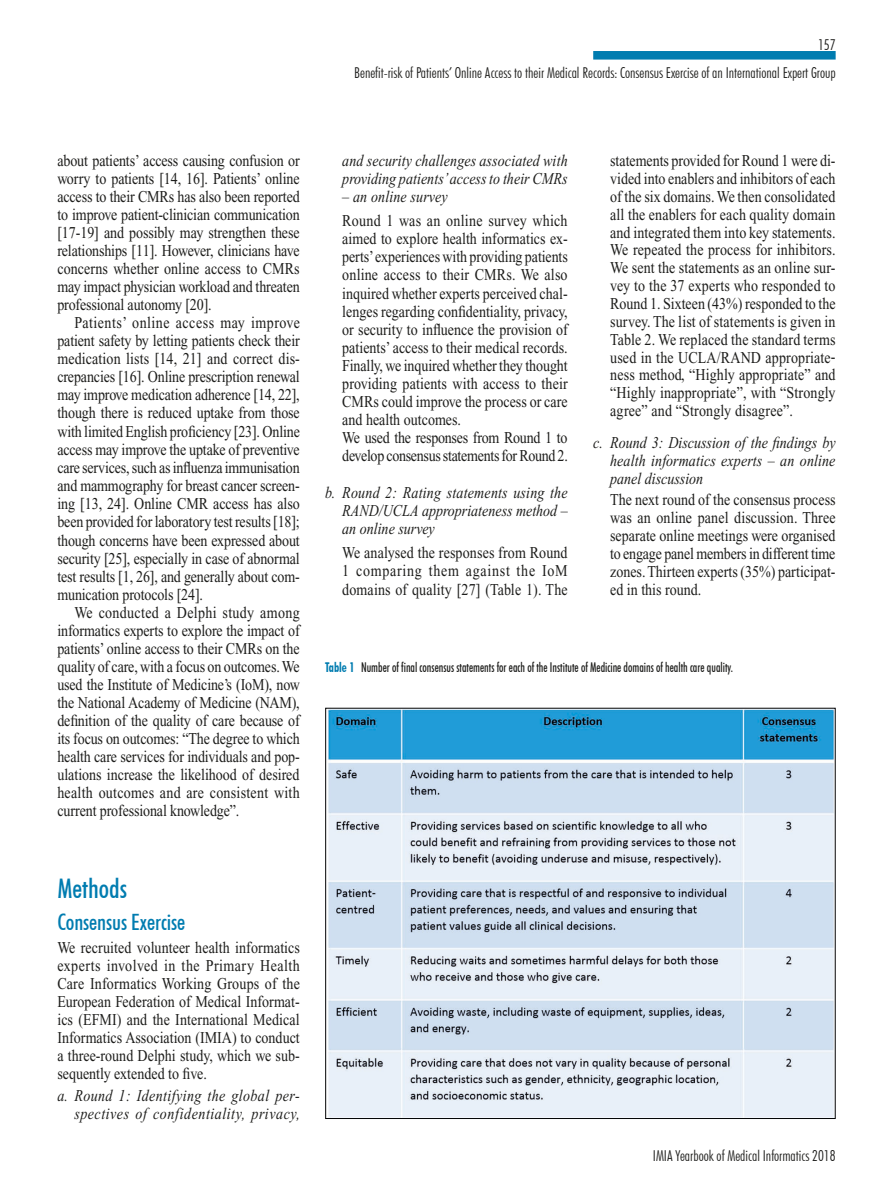
<style>
.page{position:relative;width:893px;height:1191px;background:#fff}
.page>*{position:absolute;margin:0;border:0;box-sizing:border-box;transform-origin:0 0}
.t1{font:500 condensed 27px "Futura BT";color:#007cb0}
.t2{font:500 condensed 22.5px "Futura BT";letter-spacing:-.005em;color:#007cb0}
.t3{font:16.5px/18px "Times";color:#1d1d1b;text-align:justify;scale:.85 1}
.t4{font:italic 16.5px/18px "Times";letter-spacing:.005em;color:#1d1d1b;text-align:justify;scale:.85 1}
.t5{font:italic 16.5px/18px "Times";letter-spacing:.035em;color:#1d1d1b;text-align:right;scale:.85 1}
.t6{font:300 condensed 15px/28px "Futura BT";color:#1d1d1b;text-align:right}
.t7{font:500 condensed 13.5px "Futura BT";color:#1d1d1b;scale:.85 1}
.s1{font-weight:700;color:#007cb0}
</style>
<div class="page">
<div style="left:593px;top:51px;width:243px;height:9px;background:#007cb0"></div>
<img style="left:327px;top:710px;width:507px;height:406px">
<p class="t6" style="left:354px;top:30px;width:483px">157<br>Benefit-risk of Patients’ Online Access to their Medical Records: Consensus Exercise of an International Expert Group</p>
<p class="t3" style="left:57px;top:152px;width:287px">about patients’ access causing confusion or worry to patients [14, 16]. Patients’ online access to their CMRs has also been reported to improve patient-clinician communication [17-19] and possibly may strengthen these relationships [11]. However, clinicians have concerns whether online access to CMRs may impact physician workload and threaten professional autonomy [20].</p>
<p class="t3" style="left:57px;top:313px;width:287px;text-indent:17px">Patients’ online access may improve patient safety by letting patients check their medication lists [14, 21] and correct dis&shy;crepancies [16]. Online prescription renewal may improve medication adherence [14, 22], though there is reduced uptake from those with limited English proficiency [23]. Online access may improve the uptake of preventive care services, such as influenza immunisation and mammography for breast cancer screen&shy;ing [13, 24]. Online CMR access has also been provided for laboratory test results [18]; though concerns have been expressed about security [25], especially in case of abnormal test results [1, 26], and generally about com&shy;munication protocols [24].</p>
<p class="t3" style="left:57px;top:603px;width:287px;text-indent:17px">We conducted a Delphi study among informatics experts to explore the impact of patients’ online access to their CMRs on the quality of care, with a focus on outcomes. We used the Institute of Medicine’s (IoM), now the National Academy of Medicine (NAM), definition of the quality of care because of its focus on outcomes: “The degree to which health care services for individuals and pop&shy;ulations increase the likelihood of desired health outcomes and are consistent with current professional knowledge”.</p>
<h1 class="t1" style="left:57px;top:871px;width:71px">Methods</h1>
<h2 class="t2" style="left:57px;top:908px;width:129px">Consensus Exercise</h2>
<p class="t3" style="left:57px;top:938px;width:287px">We recruited volunteer health informatics experts involved in the Primary Health Care Informatics Working Groups of the European Federation of Medical Informat&shy;ics (EFMI) and the International Medical Informatics Association (IMIA) to conduct a three-round Delphi study, which we sub&shy;sequently extended to five.</p>
<p class="t5" style="left:57px;top:1086px;width:287px">a. Round 1: Identifying the global per&shy;spectives of confidentiality, privacy,</p>
<p class="t4" style="left:342px;top:152px;width:267px">and security challenges associated with providing patients’ access to their CMRs</p>
<p class="t4" style="left:342px;top:188px;width:126px">– an online survey</p>
<p class="t3" style="left:342px;top:212px;width:267px;text-align:left">Round 1 was an online survey which aimed to explore health informatics ex&shy;perts’ experiences with providing patients online access to their CMRs. We also inquired whether experts perceived chal&shy;lenges regarding confidentiality, privacy, or security to influence the provision of patients’ access to their medical records.<br>Finally, we inquired whether they thought providing patients with access to their CMRs could improve the process or care and health outcomes.<br>We used the responses from Round 1 to develop consensus statements for Round 2.</p>
<p class="t4" style="left:342px;top:484px;width:267px;text-indent:-17px">b. Round 2: Rating statements using the RAND/UCLA appropriateness method – an online survey</p>
<p class="t3" style="left:342px;top:544px;width:267px">We analysed the responses from Round 1 comparing them against the IoM domains of quality [27] (Table 1). The</p>
<p class="t3" style="left:610px;top:152px;width:267px">statements provided for Round 1 were di&shy;vided into enablers and inhibitors of each of the six domains. We then consolidated all the enablers for each quality domain and integrated them into key statements.<br>We repeated the process for inhibitors.<br>We sent the statements as an online sur&shy;vey to the 37 experts who responded to Round 1. Sixteen (43%) responded to the survey. The list of statements is given in Table 2. We replaced the standard terms used in the UCLA/RAND appropriate&shy;ness method, “Highly appropriate” and “Highly inappropriate”, with “Strongly agree” and “Strongly disagree”.</p>
<p class="t4" style="left:610px;top:433px;width:267px;text-indent:-17px">c. Round 3: Discussion of the findings by health informatics experts – an online panel discussion</p>
<p class="t3" style="left:610px;top:491px;width:267px">The next round of the consensus process was an online panel discussion. Three separate online meetings were organised to engage panel members in different time zones. Thirteen experts (35%) participat&shy;ed in this round.</p>
<p class="t7" style="left:325px;top:659px;width:481px"><span class="s1">Table 1</span> Number of final consensus statements for each of the Institute of Medicine domains of health care quality.</p>
<p class="t6" style="left:653px;top:1141px;width:184px">IMIA Yearbook of Medical Informatics 2018</p>
</div>
